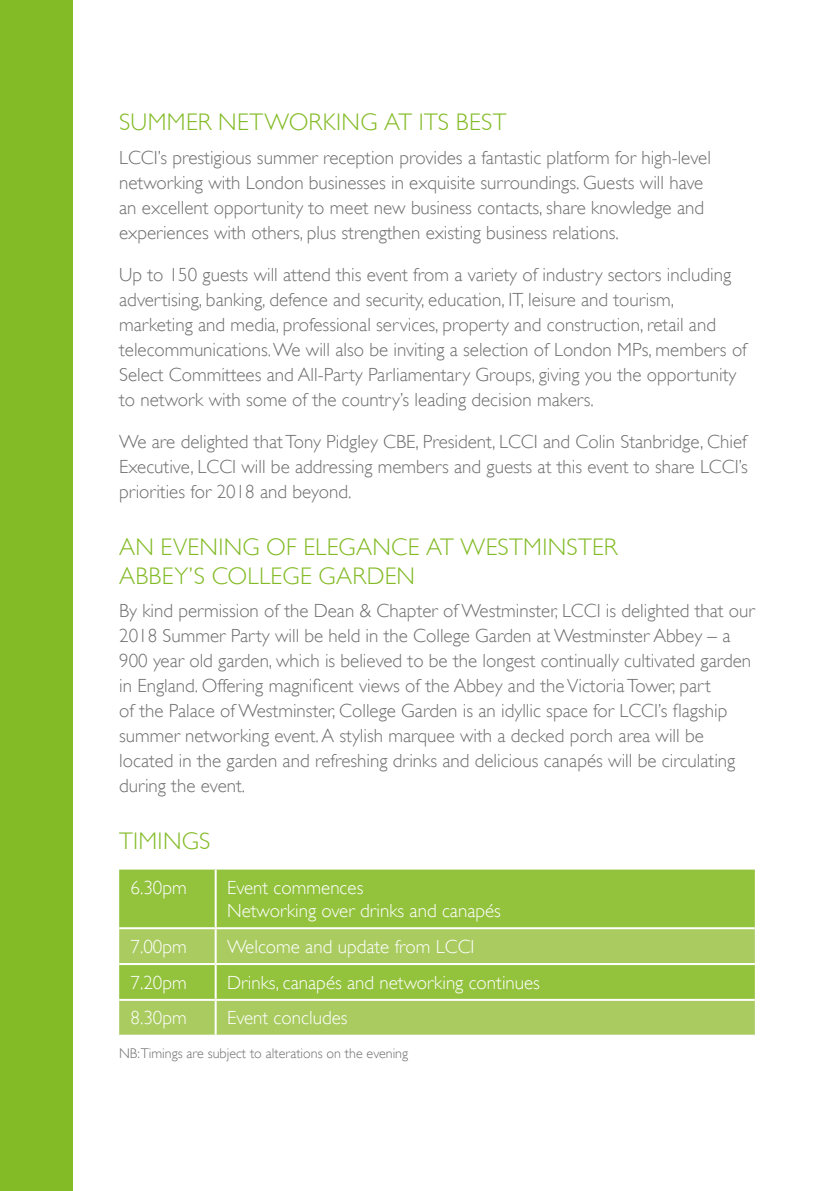
<style>
.page{position:relative;width:840px;height:1191px;background:#fff}
.page>*{position:absolute;margin:0;border:0;box-sizing:border-box;transform-origin:0 0}
.t1{font:300 24px/28.8px "Gill Sans";letter-spacing:.01em;color:#83bb26}
.t2{font:300 19px/25px "Gill Sans";color:#706f6f}
.t3{font:300 19px/22.8px "Gill Sans";color:#fff}
.t4{font:300 14px "Gill Sans";color:#706f6f}
</style>
<div class="page">
<div style="left:0;top:0;width:72px;height:1191px;background:#83bb26"></div>
<div style="left:119px;top:869px;width:635px;height:58px;background:#93c23d"></div>
<svg style="left:119px;top:929px;width:635px;height:105px;background:#a2c855"></svg>
<hr style="left:214px;top:869px;width:2px;height:58px;background:#fff">
<hr style="left:214px;top:929px;width:2px;height:34px;background:#fff">
<hr style="left:119px;top:963px;width:96px;height:2px;background:#fff">
<hr style="left:215px;top:963px;width:539px;height:2px;background:#fff">
<hr style="left:214px;top:965px;width:2px;height:34px;background:#fff">
<hr style="left:214px;top:1001px;width:2px;height:33px;background:#fff">
<hr style="left:119px;top:999px;width:96px;height:2px;background:#fff">
<hr style="left:215px;top:999px;width:539px;height:2px;background:#fff">
<p class="t1" style="left:119px;top:108px;width:388px">SUMMER NETWORKING AT ITS BEST</p>
<p class="t2" style="left:119px;top:145px;width:593px">LCCI’s prestigious summer reception provides a fantastic platform for high-level networking with London businesses in exquisite surroundings. Guests will have an excellent opportunity to meet new business contacts, share knowledge and experiences with others, plus strengthen existing business relations.</p>
<p class="t2" style="left:119px;top:262px;width:628px">Up to 150 guests will attend this event from a variety of industry sectors including advertising, banking, defence and security, education, IT, leisure and tourism, marketing and media, professional services, property and construction, retail and telecommunications. We will also be inviting a selection of London MPs, members of Select Committees and All-Party Parliamentary Groups, giving you the opportunity to network with some of the country’s leading decision makers.</p>
<p class="t2" style="left:119px;top:429px;width:630px;text-align:justify">We are delighted that Tony Pidgley CBE, President, LCCI and Colin Stanbridge, Chief Executive, LCCI will be addressing members and guests at this event to share LCCI’s priorities for 2018 and beyond.</p>
<p class="t1" style="left:119px;top:532px;width:499px">AN EVENING OF ELEGANCE AT WESTMINSTER<br>ABBEY’S COLLEGE GARDEN</p>
<p class="t2" style="left:119px;top:598px;width:636px">By kind permission of the Dean &amp; Chapter of Westminster, LCCI is delighted that our 2018 Summer Party will be held in the College Garden at Westminster Abbey – a 900 year old garden, which is believed to be the longest continually cultivated garden in England. Offering magnificent views of the Abbey and the Victoria Tower, part<br>of the Palace of Westminster, College Garden is an idyllic space for LCCI’s flagship summer networking event. A stylish marquee with a decked porch area will be located in the garden and refreshing drinks and delicious canapés will be circulating during the event.</p>
<p class="t1" style="left:119px;top:827px;width:93px">TIMINGS</p>
<p class="t3" style="left:130px;top:876px;width:58px">6.30pm</p>
<p class="t3" style="left:227px;top:876px;width:275px">Event commences<br>Networking over drinks and canapés</p>
<p class="t3" style="left:130px;top:935px;width:58px">7.00pm</p>
<p class="t3" style="left:227px;top:935px;width:249px">Welcome and update from LCCI</p>
<p class="t3" style="left:130px;top:970px;width:58px">7.20pm</p>
<p class="t3" style="left:227px;top:970px;width:314px">Drinks, canapés and networking continues</p>
<p class="t3" style="left:130px;top:1006px;width:58px">8.30pm</p>
<p class="t3" style="left:227px;top:1006px;width:122px">Event concludes</p>
<p class="t4" style="left:119px;top:1045px;width:290px">NB:Timings are subject to alterations on the evening</p>
</div>
